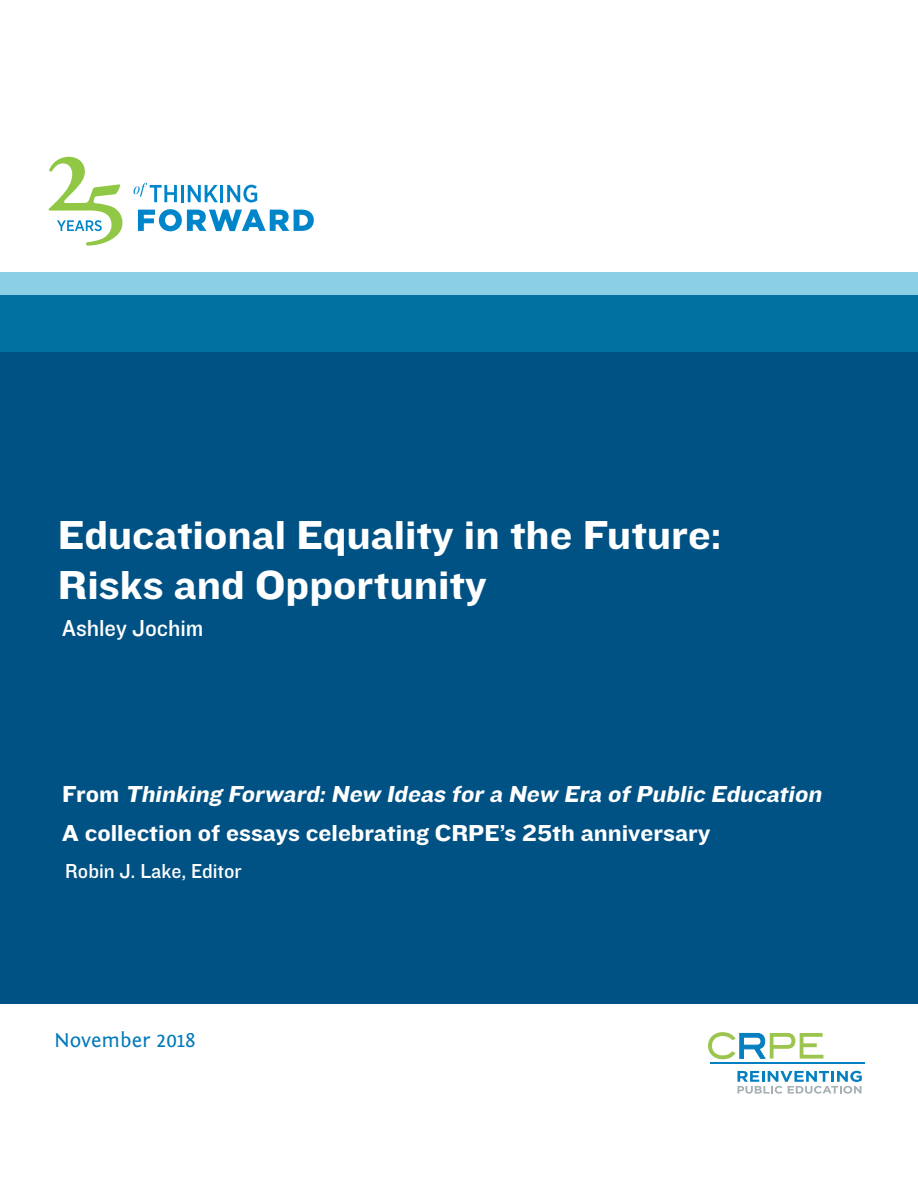
<style>
.page{position:relative;width:918px;height:1188px;background:#fff}
.page>*{position:absolute;margin:0;border:0;box-sizing:border-box;transform-origin:0 0}
.t1{font:42px/49.5px "Knockout 52 Cruiserweight";color:#fff}
.t2{font:italic 24px "Knockout 52 Cruiserweight";color:#fff}
.t3{font:24px "Knockout 52 Cruiserweight";color:#fff}
.t4{font:24px "Knockout HTF31 Junior Middlewt";letter-spacing:-.005em;color:#fff}
.t5{font:21px "Knockout HTF31 Junior Middlewt";color:#fff}
.t6{font:21px "Fontin Sans";color:#0079ba}
.s1{font-style:normal}
</style>
<div class="page">
<div style="left:0;top:295px;width:918px;height:709px;background:#005284"></div>
<svg style="left:0;top:272px;width:918px;height:79px;background:#288cb3"></svg>
<hr style="left:710px;top:1062px;width:154px;height:1px;background:#057fbf">
<svg style="left:737px;top:1071px;width:125px;height:23px"></svg>
<svg style="left:708px;top:1032px;width:115px;height:27px"></svg>
<svg style="left:134px;top:183px;width:43px;height:19px"></svg>
<hr style="left:181px;top:185px;width:3px;height:17px;background:#0084ca">
<svg style="left:188px;top:185px;width:30px;height:17px"></svg>
<hr style="left:220px;top:185px;width:3px;height:17px;background:#0084ca">
<svg style="left:227px;top:185px;width:30px;height:17px"></svg>
<svg style="left:138px;top:209px;width:176px;height:22px"></svg>
<svg style="left:48px;top:157px;width:74px;height:89px"></svg>
<p class="t1" style="left:58px;top:508px;width:665px">Educational Equality in the Future:<br>Risks and Opportunity</p>
<p class="t4" style="left:62px;top:615px;width:143px">Ashley Jochim</p>
<p class="t2" style="left:62px;top:778px;width:766px"><span class="s1">F r o m</span> Thinking Forward:New Ideas fora New Era ofPublic Education</p>
<p class="t3" style="left:62px;top:816px;width:650px">A collection of essays celebrating CRPE’s 25th anniversary</p>
<p class="t5" style="left:65px;top:859px;width:178px">Robin J. Lake, Editor</p>
<p class="t6" style="left:54px;top:1028px;width:143px">November 2018</p>
</div>
